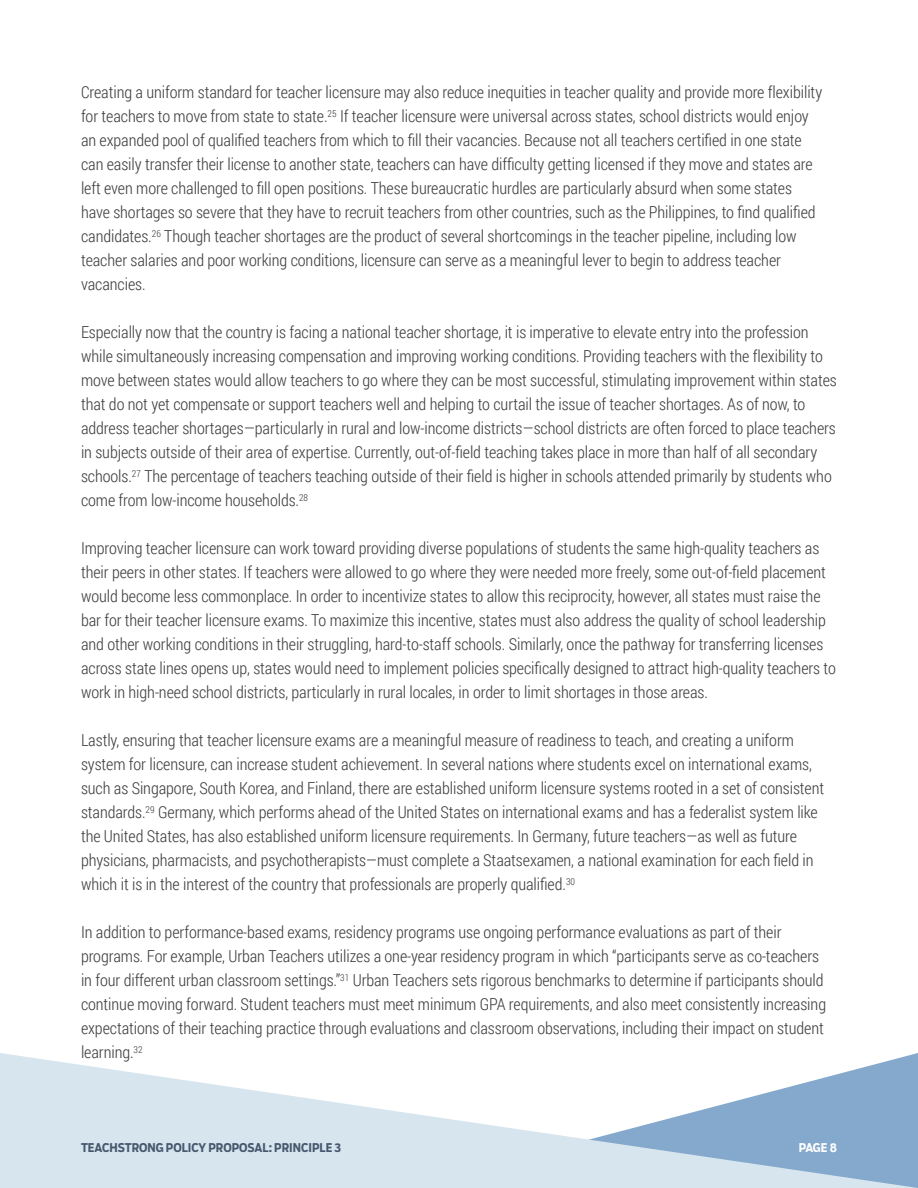
<style>
.page{position:relative;width:918px;height:1188px;background:#fff}
.page>*{position:absolute;margin:0;border:0;box-sizing:border-box;transform-origin:0 0}
.t1{font:300 16.5px/24px "Roboto Condensed";letter-spacing:-.005em;color:#3e3e3f}
.t2{font:700 12px "Boomer Cond";color:#48576e}
.t3{font:700 12px "Boomer Cond";color:#fff}
</style>
<div class="page">
<svg style="left:0;top:1053px;width:918px;height:135px;fill:#d7e5ee"></svg>
<p class="t1" style="left:81px;top:80px;width:743px">Creating a uniform standard for teacher licensure may also reduce inequities in teacher quality and provide more flexibility for teachers to move from state to state.<sup>25</sup> If teacher licensure were universal across states, school districts would enjoy an expanded pool of qualified teachers from which to fill their vacancies. Because not all teachers certified in one state can easily transfer their license to another state, teachers can have difficulty getting licensed if they move and states are left even more challenged to fill open positions. These bureaucratic hurdles are particularly absurd when some states have shortages so severe that they have to recruit teachers from other countries, such as the Philippines, to find qualified candidates.<sup>26</sup> Though teacher shortages are the product of several shortcomings in the teacher pipeline, including low teacher salaries and poor working conditions, licensure can serve as a meaningful lever to begin to address teacher vacancies.</p>
<p class="t1" style="left:81px;top:320px;width:757px">Especially now that the country is facing a national teacher shortage, it is imperative to elevate entry into the profession while simultaneously increasing compensation and improving working conditions. Providing teachers with the flexibility to move between states would allow teachers to go where they can be most successful, stimulating improvement within states that do not yet compensate or support teachers well and helping to curtail the issue of teacher shortages. As of now, to address teacher shortages—particularly in rural and low-income districts—school districts are often forced to place teachers in subjects outside of their area of expertise. Currently, out-of-field teaching takes place in more than half of all secondary schools.<sup>27</sup> The percentage of teachers teaching outside of their field is higher in schools attended primarily by students who come from low-income households.<sup>28</sup></p>
<p class="t1" style="left:81px;top:536px;width:756px">Improving teacher licensure can work toward providing diverse populations of students the same high-quality teachers as their peers in other states. If teachers were allowed to go where they were needed more freely, some out-of-field placement would become less commonplace. In order to incentivize states to allow this reciprocity, however, all states must raise the bar for their teacher licensure exams. To maximize this incentive, states must also address the quality of school leadership and other working conditions in their struggling, hard-to-staff schools. Similarly, once the pathway for transferring licenses across state lines opens up, states would need to implement policies specifically designed to attract high-quality teachers to work in high-need school districts, particularly in rural locales, in order to limit shortages in those areas.</p>
<p class="t1" style="left:81px;top:728px;width:745px">Lastly, ensuring that teacher licensure exams are a meaningful measure of readiness to teach, and creating a uniform system for licensure, can increase student achievement. In several nations where students excel on international exams, such as Singapore, South Korea, and Finland, there are established uniform licensure systems rooted in a set of consistent standards.<sup>29</sup> Germany, which performs ahead of the United States on international exams and has a federalist system like the United States, has also established uniform licensure requirements. In Germany, future teachers—as well as future physicians, pharmacists, and psychotherapists—must complete a Staatsexamen, a national examination for each field in which it is in the interest of the country that professionals are properly qualified.<sup>30</sup></p>
<p class="t1" style="left:81px;top:920px;width:747px">In addition to performance-based exams, residency programs use ongoing performance evaluations as part of their programs. For example, Urban Teachers utilizes a one-year residency program in which “participants serve as co-teachers in four different urban classroom settings.”<sup>31</sup> Urban Teachers sets rigorous benchmarks to determine if participants should continue moving forward. Student teachers must meet minimum GPA requirements, and also meet consistently increasing expectations of their teaching practice through evaluations and classroom observations, including their impact on student learning.<sup>32</sup></p>
<p class="t2" style="left:81px;top:1140px;width:262px">TEACHSTRONG POLICY PROPOSAL: PRINCIPLE 3</p>
<p class="t3" style="left:799px;top:1140px;width:40px">PAGE 8</p>
</div>
